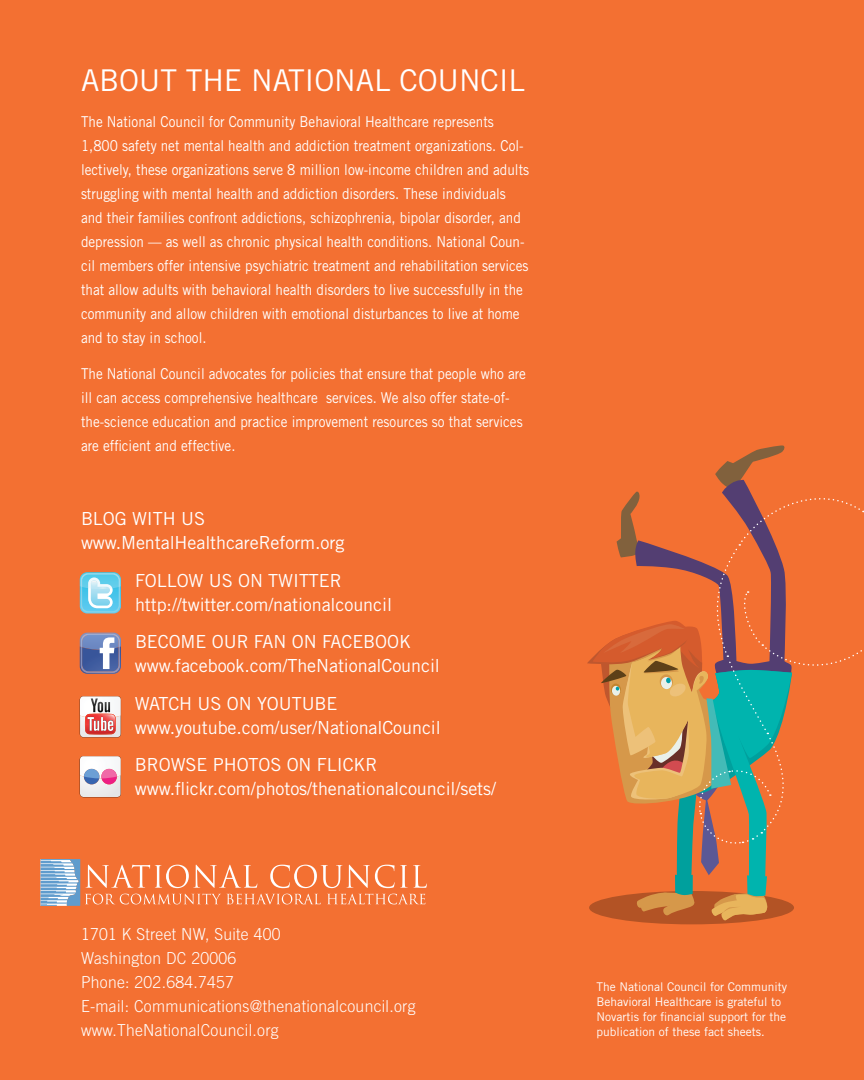
<style>
.page{position:relative;width:864px;height:1080px;background:#f37032}
.page>*{position:absolute;margin:0;border:0;box-sizing:border-box;transform-origin:0 0}
.t1{font:30px "Trade Gothic";letter-spacing:-.005em;color:#fff}
.t2{font:18px/24px "Trade Gothic";letter-spacing:-.005em;color:#fff}
.t3{font:300 16.5px/24px "Trade Gothic";letter-spacing:.02em;color:#fff;scale:.95 1}
.t4{font:15px/24px "Trade Gothic";color:#fff;scale:.9 1}
.t5{font:12px/15px "Trade Gothic";color:#fff}
</style>
<div class="page">
<div style="left:589px;top:891px;width:205px;height:33px;background:#b35325;border-radius:50%"></div>
<svg style="left:587px;top:446px;width:277px;height:474px"></svg>
<svg style="left:41px;top:859px;width:386px;height:47px"></svg>
<svg style="left:80px;top:572px;width:41px;height:41px;background:#8ad4ea"></svg>
<svg style="left:80px;top:633px;width:41px;height:41px;background:#7b89b6"></svg>
<svg style="left:80px;top:696px;width:41px;height:41px;background:#dcb1af"></svg>
<svg style="left:80px;top:756px;width:41px;height:41px;background:#decfde"></svg>
<h1 class="t1" style="left:81px;top:62px;width:446px">About th e National Council</h1>
<p class="t4" style="left:81px;top:109px;width:500px">The National Council for Community Behavioral Healthcare represents 1,800 safety net mental health and addiction treatment organizations. Col&shy;lectively, these organizations serve 8 million low-income children and adults struggling with mental health and addiction disorders. These individuals and their families confront addictions, schizophrenia, bipolar disorder, and depression — as well as chronic physical health conditions. National Coun&shy;cil members offer intensive psychiatric treatment and rehabilitation services that allow adults with behavioral health disorders to live successfully in the community and allow children with emotional disturbances to live at home and to stay in school.</p>
<p class="t4" style="left:81px;top:361px;width:496px">The National Council advocates for policies that ensure that people who are ill can access comprehensive healthcare services. We also offer state-of&shy;the-science education and practice improvement resources so that services are efficient and effective.</p>
<p class="t2" style="left:81px;top:507px;width:265px">Blog with us www.MentalHealthcareReform.org</p>
<p class="t2" style="left:135px;top:568px;width:259px">Follow us on Twitter http://twitter.com/nationalcouncil</p>
<p class="t2" style="left:135px;top:630px;width:306px">Become our fan on Facebook www.facebook.com/TheNationalCouncil</p>
<p class="t2" style="left:135px;top:691px;width:26px">Watch</p>
<p class="t2" style="left:135px;top:691px;width:307px;text-indent:63px">us on YouTube www.youtube.com/user/N ationalCouncil</p>
<p class="t2" style="left:135px;top:753px;width:363px">Browse photos on FlickR www.flickr.com/photos/thenationalcouncil/sets/</p>
<p class="t3" style="left:81px;top:922px;width:354px">1701 K Street NW, Suite 400<br>Washington DC 20006<br>Phone: 202.684.7457<br>E-mail: Communications@thenationalcouncil.org www.TheNationalCouncil.org</p>
<p class="t5" style="left:596px;top:979px;width:192px">The National Council for Community Behavioral Healthcare is grateful to Novartis for financial support for the publication of these fact sheets.</p>
</div>
